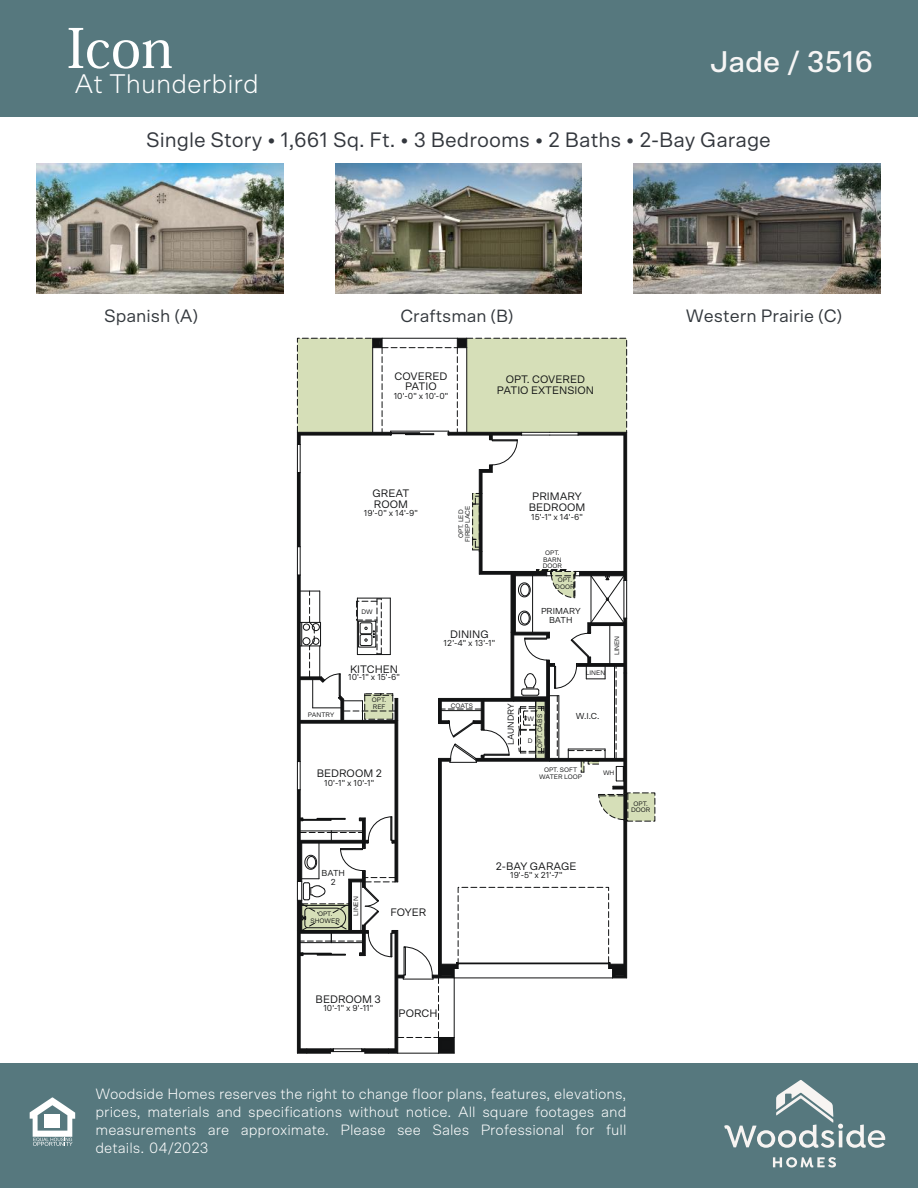
<style>
.page{position:relative;width:918px;height:1188px;background:#fff}
.page>*{position:absolute;margin:0;border:0;box-sizing:border-box;transform-origin:0 0}
.t1{font:500 54px "Koz Min Pr 6 N";color:#fff}
.t2{font:500 30px "Scto Grotesk A";color:#f6f5f5}
.t3{font:300 27px "Scto Grotesk A";color:#fff}
.t4{font:21px "Scto Grotesk A";color:#33373d}
.t5{font:18px "Scto Grotesk A";color:#33383d}
.t6{font:17.7px "Scto Grotesk A";color:#33383d}
.t7{font:300 15px/18.1px "Scto Grotesk A";color:#fff;text-align:justify}
.t8{font:10.95px/10.9px "Scto Grotesk A";color:#121314;text-align:center}
.t9{font:8.7px/8.7px "Scto Grotesk A";color:#121314;text-align:center}
.t10{font:6.6px/6.6px "Scto Grotesk A";color:#121314;text-align:center}
</style>
<div class="page">
<div style="left:0;top:0;width:918px;height:116px;background:#56787e"></div>
<div style="left:0;top:1063px;width:918px;height:125px;background:#56787e"></div>
<svg style="left:30px;top:1097px;width:45px;height:49px"></svg>
<svg style="left:773px;top:1157px;width:63px;height:11px"></svg>
<svg style="left:724px;top:1080px;width:161px;height:68px"></svg>
<img style="left:37px;top:163px;width:246px;height:131px">
<img style="left:335px;top:163px;width:247px;height:131px">
<img style="left:634px;top:163px;width:246px;height:131px">
<svg style="left:297px;top:338px;width:358px;height:716px"></svg>
<h1 class="t1" style="left:67px;top:18px;width:107px">Icon</h1>
<h3 class="t3" style="left:74px;top:68px;width:186px">At Thunderbird</h3>
<h2 class="t2" style="left:710px;top:44px;width:165px">Jade / 3516</h2>
<h3 class="t4" style="left:146px;top:127px;width:626px">Single Story • 1,661 Sq. Ft. • 3 Bedrooms • 2 Baths • 2-Bay Garage</h3>
<p class="t5" style="left:104px;top:306px;width:96px">Spanish (A)</p>
<p class="t6" style="left:400px;top:305px;width:115px">Craftsman (B)</p>
<p class="t5" style="left:686px;top:306px;width:158px">Western Prairie (C)</p>
<p class="t8" style="left:395px;top:370px;width:54px">COVERED<br>PATIO</p>
<p class="t9" style="left:394px;top:391px;width:56px">10'-0" x 10'-0"</p>
<p class="t8" style="left:497px;top:373px;width:99px">OPT. COVERED<br>PATIO EXTENSION</p>
<p class="t8" style="left:372px;top:488px;width:38px;text-align:left">GREAT<br>ROOM</p>
<p class="t8" style="left:529px;top:490px;width:58px">PRIMARY<br>BEDROOM</p>
<p class="t10" style="left:458px;top:542px;width:37px;rotate:-90deg">OPT. LED<br>FIREPLACE</p>
<p class="t9" style="left:364px;top:509px;width:56px">19'-0" x 14'-9"</p>
<p class="t9" style="left:531px;top:512px;width:53px">15'-1" x 14'-6"</p>
<p class="t10" style="left:543px;top:549px;width:21px">OPT.<br>BARN<br>DOOR</p>
<p class="t10" style="left:555px;top:577px;width:21px">OPT.<br>DOOR</p>
<p class="t10" style="left:361px;top:608px;width:13px">DW</p>
<p class="t9" style="left:541px;top:607px;width:41px">PRIMARY<br>BATH</p>
<p class="t8" style="left:450px;top:628px;width:40px">DINING</p>
<p class="t9" style="left:444px;top:638px;width:53px">12'-4" x 13'-1"</p>
<p class="t10" style="left:614px;top:655px;width:21px;rotate:-90deg">LINEN</p>
<p class="t8" style="left:350px;top:663px;width:50px">KITCHEN</p>
<p class="t9" style="left:348px;top:673px;width:53px">10'-1" x 15'-6"</p>
<p class="t10" style="left:586px;top:669px;width:21px">LINEN</p>
<p class="t10" style="left:308px;top:711px;width:28px">PANTRY</p>
<p class="t10" style="left:372px;top:697px;width:16px;text-align:left">OPT.<br>REF</p>
<p class="t10" style="left:451px;top:702px;width:24px">COATS</p>
<p class="t9" style="left:506px;top:745px;width:43px;rotate:-90deg">LAUNDRY</p>
<p class="t10" style="left:537px;top:748px;width:35px;rotate:-90deg">OPT. CABS</p>
<p class="t10" style="left:528px;top:715px;width:8px">W</p>
<p class="t10" style="left:528px;top:737px;width:6px">D</p>
<p class="t9" style="left:576px;top:711px;width:25px">W.I.C.</p>
<p class="t8" style="left:317px;top:768px;width:67px">BEDROOM 2</p>
<p class="t9" style="left:324px;top:778px;width:52px">10'-1" x 10'-1"</p>
<p class="t10" style="left:539px;top:767px;width:44px">OPT. SOFT<br>WATER LOOP</p>
<p class="t10" style="left:603px;top:769px;width:13px">WH</p>
<p class="t10" style="left:631px;top:800px;width:21px">OPT.<br>DOOR</p>
<p class="t9" style="left:322px;top:869px;width:25px">BATH<br>2</p>
<p class="t10" style="left:311px;top:911px;width:31px">OPT.<br>SHOWER</p>
<p class="t10" style="left:352px;top:916px;width:21px;rotate:-90deg">LINEN</p>
<p class="t8" style="left:390px;top:907px;width:37px">FOYER</p>
<p class="t8" style="left:496px;top:861px;width:82px">2-BAY GARAGE</p>
<p class="t9" style="left:510px;top:871px;width:54px">19'-5" x 21'-7"</p>
<p class="t8" style="left:316px;top:993px;width:67px">BEDROOM 3</p>
<p class="t9" style="left:323px;top:1003px;width:51px">10'-1" x 9'-11"</p>
<p class="t8" style="left:399px;top:1007px;width:41px">PORCH</p>
<p class="t7" style="left:96px;top:1084px;width:532px">Woodside Homes reserves the right to change floor plans, features, elevations, prices, materials and specifications without notice. All square footages and measurements are approximate. Please see Sales Professional for full details. 04/2023</p>
</div>
